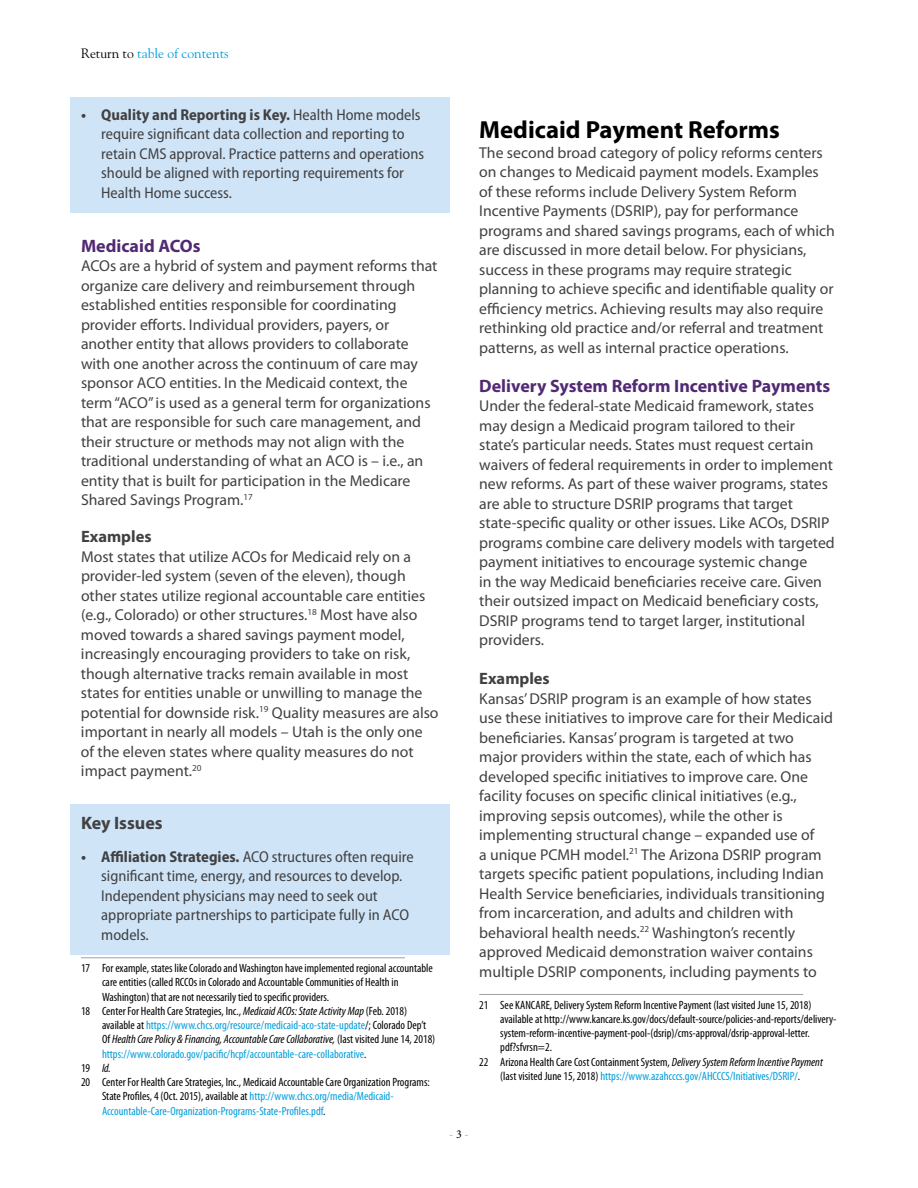
<style>
.page{position:relative;width:918px;height:1188px;background:#fff}
.page>*{position:absolute;margin:0;border:0;box-sizing:border-box;transform-origin:0 0}
.t1{font:700 24.75px "Myriad Pro";color:#000}
.t2{font:700 18px "Myriad Pro";color:#522a74}
.t3{font:700 18px "Myriad Pro";color:#414042}
.t4{font:700 16.5px "Myriad Pro";color:#414042}
.t5{font:15.75px/19.5px "Myriad Pro";color:#414042}
.t6{font:semi-condensed 15.75px/19.5px "Myriad Pro";color:#414042}
.t7{font:13.5px "Goudy Std";color:#009ddc}
.t8{font:condensed 12px "Myriad Pro";color:#000}
.t9{font:condensed 12px "Myriad Pro";color:#009ddc}
.t10{font:italic condensed 12px "Myriad Pro";color:#000}
.t11{font:12px "Minion Pro";color:#a1a1a4}
.s1{color:#000}
.s2{font-weight:700}
.s3{font-style:italic}
.s4{font-style:normal}
.s5{color:#009ddc}
</style>
<div class="page">
<div style="left:70px;top:97px;width:380px;height:116px;background:#cfe4f6"></div>
<div style="left:70px;top:804px;width:380px;height:40px;background:#cfe4f6"></div>
<div style="left:70px;top:839px;width:380px;height:115px;background:#cfe4f6"></div>
<hr style="left:81px;top:957px;width:324px;height:1px;background:#a1a1a4">
<hr style="left:479px;top:994px;width:324px;height:1px;background:#a1a1a4">
<p class="t7" style="left:81px;top:45px;width:149px"><span class="s1">Return to</span> table of contents</p>
<p class="t6" style="left:101px;top:105px;width:325px;text-indent:-20px"><span class="s2">• Quality and Reporting is Key.</span> Health Home models require significant data collection and reporting to retain CMS approval. Practice patterns and operations should be aligned with reporting requirements for Health Home success.</p>
<p class="t2" style="left:81px;top:234px;width:121px">Medicaid ACOs</p>
<p class="t5" style="left:81px;top:256px;width:358px">ACOs are a hybrid of system and payment reforms that organize care delivery and reimbursement through established entities responsible for coordinating provider efforts. Individual providers, payers, or another entity that allows providers to collaborate with one another across the continuum of care may sponsor ACO entities. In the Medicaid context, the term “ACO” is used as a general term for organizations that are responsible for such care management, and their structure or methods may not align with the traditional understanding of what an ACO is – i.e., an entity that is built for participation in the Medicare Shared Savings Program.<sup>17</sup></p>
<p class="t4" style="left:81px;top:526px;width:72px">Examples</p>
<p class="t5" style="left:81px;top:546px;width:359px">Most states that utilize ACOs for Medicaid rely on a provider-led system (seven of the eleven), though other states utilize regional accountable care entities (e.g., Colorado) or other structures.<sup>18</sup> Most have also moved towards a shared savings payment model, increasingly encouraging providers to take on risk, though alternative tracks remain available in most states for entities unable or unwilling to manage the potential for downside risk.<sup>19</sup> Quality measures are also important in nearly all models – Utah is the only one of the eleven states where quality measures do not impact payment.<sup>20</sup></p>
<p class="t3" style="left:81px;top:811px;width:83px">Key Issues</p>
<p class="t6" style="left:101px;top:846px;width:314px;text-indent:-20px"><span class="s2">• Affiliation Strategies.</span> ACO structures often require significant time, energy, and resources to develop.<br>Independent physicians may need to seek out appropriate partnerships to participate fully in ACO models.</p>
<p class="t8" style="left:81px;top:961px;width:353px">17 For example, states like Colorado and Washington have implemented regional accountable</p>
<p class="t8" style="left:102px;top:975px;width:298px">care entities (called RCCOs in Colorado and Accountable Communities of Health in</p>
<p class="t8" style="left:102px;top:989px;width:229px">Washington) that are not necessarily tied to specific providers.</p>
<p class="t8" style="left:81px;top:1004px;width:328px">18 Center For Health Care Strategies, Inc., <span class="s3">Medicaid ACOs: State Activity Map</span> (Feb. 2018)</p>
<p class="t9" style="left:102px;top:1018px;width:326px"><span class="s1">available at</span> https://www.chcs.org/resource/medicaid-aco-state-update<span class="s1">/; Colorado Dep’t</span></p>
<p class="t10" style="left:102px;top:1032px;width:335px"><span class="s4">Of</span> Health Care Policy &amp; Financing, Accountable Care Collaborative, <span class="s4">(last visited June 14, 2018)</span></p>
<p class="t9" style="left:102px;top:1046px;width:266px">https://www.colorado.gov/pacific/hcpf/accountable-care-collaborative<span class="s1">.</span></p>
<p class="t10" style="left:81px;top:1061px;width:31px"><span class="s4">19</span> Id.</p>
<p class="t8" style="left:81px;top:1075px;width:350px">20 Center For Health Care Strategies, Inc., Medicaid Accountable Care Organization Programs:</p>
<p class="t8" style="left:102px;top:1089px;width:293px">State Profiles, 4 (Oct. 2015), available at <span class="s5">http://www.chcs.org/media/Medicaid-</span></p>
<p class="t9" style="left:102px;top:1103px;width:225px">Accountable-Care-Organization-Programs-State-Profiles.pdf<span class="s1">.</span></p>
<h1 class="t1" style="left:479px;top:114px;width:302px">Medicaid Payment Reforms</h1>
<p class="t5" style="left:479px;top:142px;width:357px">The second broad category of policy reforms centers on changes to Medicaid payment models. Examples of these reforms include Delivery System Reform Incentive Payments (DSRIP), pay for performance programs and shared savings programs, each of which are discussed in more detail below. For physicians, success in these programs may require strategic planning to achieve specific and identifiable quality or efficiency metrics. Achieving results may also require rethinking old practice and/or referral and treatment patterns, as well as internal practice operations.</p>
<p class="t2" style="left:479px;top:374px;width:353px">Delivery System Reform Incentive Payments</p>
<p class="t5" style="left:479px;top:396px;width:357px">Under the federal-state Medicaid framework, states may design a Medicaid program tailored to their state’s particular needs. States must request certain waivers of federal requirements in order to implement new reforms. As part of these waiver programs, states are able to structure DSRIP programs that target state-specific quality or other issues. Like ACOs, DSRIP programs combine care delivery models with targeted payment initiatives to encourage systemic change<br>in the way Medicaid beneficiaries receive care. Given their outsized impact on Medicaid beneficiary costs, DSRIP programs tend to target larger, institutional providers.</p>
<p class="t4" style="left:479px;top:668px;width:72px">Examples</p>
<p class="t5" style="left:479px;top:688px;width:355px">Kansas’ DSRIP program is an example of how states use these initiatives to improve care for their Medicaid beneficiaries. Kansas’ program is targeted at two major providers within the state, each of which has developed specific initiatives to improve care. One facility focuses on specific clinical initiatives (e.g., improving sepsis outcomes), while the other is implementing structural change – expanded use of<br>a unique PCMH model.<sup>21</sup> The Arizona DSRIP program targets specific patient populations, including Indian Health Service beneficiaries, individuals transitioning from incarceration, and adults and children with behavioral health needs.<sup>22</sup> Washington’s recently approved Medicaid demonstration waiver contains multiple DSRIP components, including payments to</p>
<p class="t8" style="left:479px;top:998px;width:334px">21 See KANCARE, Delivery System Reform Incentive Payment (last visited June 15, 2018)</p>
<p class="t8" style="left:500px;top:1012px;width:338px">available at http://www.kancare.ks.gov/docs/default-source/policies-and-reports/delivery-</p>
<p class="t8" style="left:500px;top:1026px;width:311px">system-reform-incentive-payment-pool-(dsrip)/cms-approval/dsrip-approval-letter.</p>
<p class="t8" style="left:500px;top:1040px;width:53px">pdf?sfvrsn=2.</p>
<p class="t8" style="left:479px;top:1055px;width:345px">22 Arizona Health Care Cost Containment System, <span class="s3">Delivery System Reform Incentive Payment</span></p>
<p class="t9" style="left:500px;top:1069px;width:301px"><span class="s1">(last visited June 15, 2018)</span> https://www.azahcccs.gov/AHCCCS/Initiatives/DSRIP/<span class="s1">.</span></p>
<p class="t11" style="left:449px;top:1127px;width:21px">- <span class="s1">3</span> -</p>
</div>
